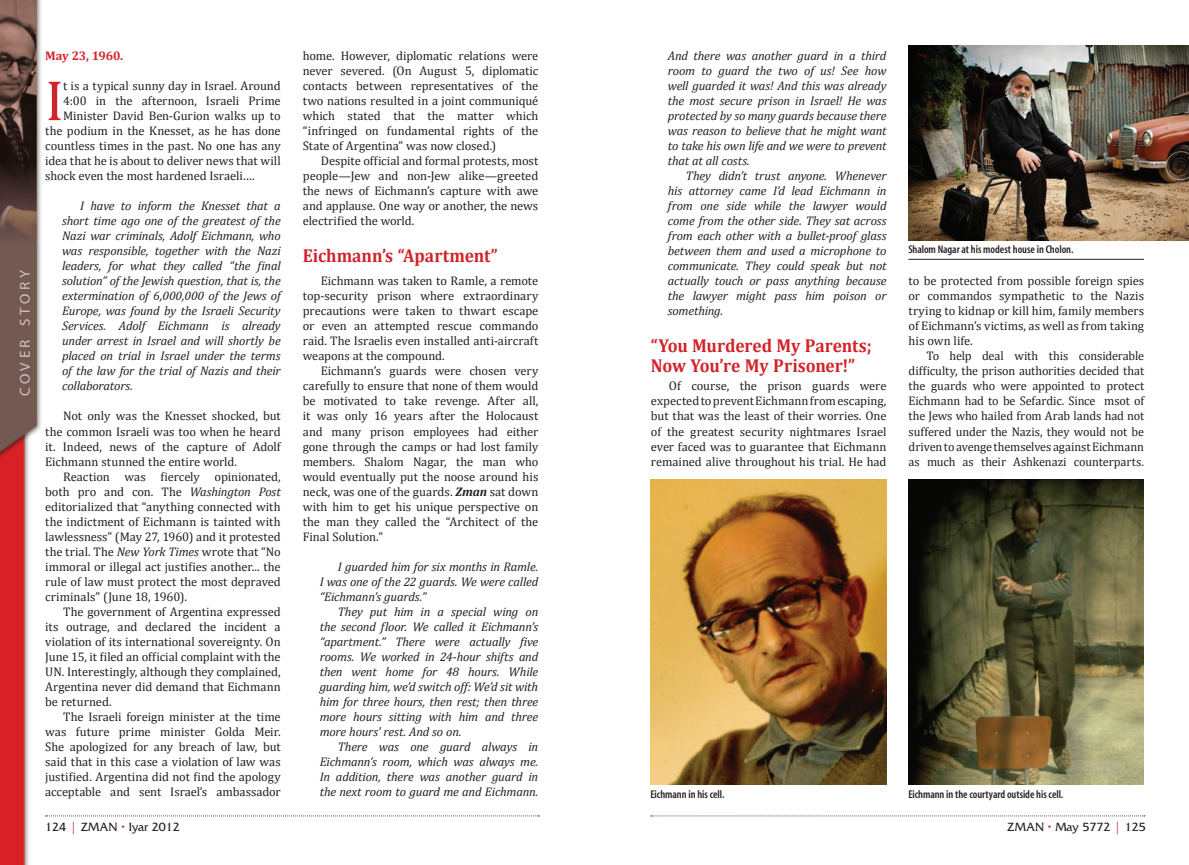
<style>
.page{position:relative;width:1189px;height:865px;background:#fff}
.page>*{position:absolute;margin:0;border:0;box-sizing:border-box;transform-origin:0 0}
.t1{font:57.5px "Cambria";color:#d1232a}
.t2{font:700 18.75px/20px "Cambria";letter-spacing:-.005em;color:#d1232a;scale:.93 1}
.t3{font:14.38px "Myriad";letter-spacing:.225em;color:#fff;scale:1.05 1}
.t4{font:12.5px/15px "Cambria";letter-spacing:-.005em;color:#231f20;text-align:justify}
.t5{font:italic 12.5px/15px "Cambria";letter-spacing:-.015em;color:#231f20;text-align:justify}
.t6{font:12.5px "Friz Quadrata";color:#231f20}
.t7{font:700 12.5px "Cambria";letter-spacing:-.015em;color:#d1232a}
.t8{font:600 condensed 11.25px "Myriad";letter-spacing:-.005em;color:#231f20}
.s1{font-style:italic}
.s2{font-weight:700;font-style:italic}
.s3{color:#d1232a}
</style>
<div class="page">
<img style="left:0;top:0;width:41px;height:864px">
<img style="left:908px;top:45px;width:280px;height:195px">
<img style="left:650px;top:479px;width:235px;height:305px">
<img style="left:908px;top:479px;width:235px;height:305px">
<hr style="left:908px;top:259px;width:235px;height:1px;background:#231f20">
<svg style="left:45px;top:815px;width:494px;height:1px"></svg>
<svg style="left:650px;top:815px;width:494px;height:1px"></svg>
<p class="t3" style="left:18px;top:396px;width:121px;rotate:-90deg">COVER STORY</p>
<p class="t7" style="left:45px;top:48px;width:79px">May 23, 1960.</p>
<h1 class="t1" style="left:45px;top:67px;width:20px">I</h1>
<p class="t4" style="left:63px;top:78px;width:219px">t is a typical sunny day in Israel. Around</p>
<p class="t4" style="left:63px;top:93px;width:219px">4:00 in the afternoon, Israeli Prime</p>
<p class="t4" style="left:63px;top:108px;width:219px">Minister David Ben-Gurion walks up to</p>
<p class="t4" style="left:45px;top:123px;width:237px">the podium in the Knesset, as he has done</p>
<p class="t4" style="left:45px;top:138px;width:237px">countless times in the past. No one has any</p>
<p class="t4" style="left:45px;top:153px;width:237px">idea that he is about to deliver news that will</p>
<p class="t4" style="left:45px;top:168px;width:211px">shock even the most hardened Israeli….</p>
<p class="t5" style="left:62px;top:198px;width:220px;text-indent:18px">I have to inform the Knesset that a short time ago one of the greatest of the Nazi war criminals, Adolf Eichmann, who was responsible, together with the Nazi leaders, for what they called “the final solution” of the Jewish question, that is, the extermination of 6,000,000 of the Jews of Europe, was found by the Israeli Security Services. Adolf Eichmann is already under arrest in Israel and will shortly be placed on trial in Israel under the terms of the law for the trial of Nazis and their collaborators.</p>
<p class="t4" style="left:45px;top:408px;width:237px;text-indent:18px">Not only was the Knesset shocked, but the common Israeli was too when he heard it. Indeed, news of the capture of Adolf Eichmann stunned the entire world.</p>
<p class="t4" style="left:45px;top:468px;width:237px;text-indent:18px">Reaction was fiercely opinionated, both pro and con. The <span class="s1">Washington Post </span>editorialized that “anything connected with the indictment of Eichmann is tainted with lawlessness” (May 27, 1960) and it protested the trial. The <span class="s1">New York Times</span> wrote that “No immoral or illegal act justifies another... the rule of law must protect the most depraved criminals” (June 18, 1960).</p>
<p class="t4" style="left:45px;top:603px;width:237px;text-indent:18px">The government of Argentina expressed its outrage, and declared the incident a violation of its international sovereignty. On June 15, it filed an official complaint with the UN. Interestingly, although they complained, Argentina never did demand that Eichmann be returned.</p>
<p class="t4" style="left:45px;top:708px;width:237px;text-indent:18px">The Israeli foreign minister at the time was future prime minister Golda Meir.<br>She apologized for any breach of law, but said that in this case a violation of law was justified. Argentina did not find the apology acceptable and sent Israel’s ambassador</p>
<p class="t4" style="left:303px;top:48px;width:237px">home. However, diplomatic relations were never severed. (On August 5, diplomatic contacts between representatives of the two nations resulted in a joint communiqué which stated that the matter which “infringed on fundamental rights of the State of Argentina” was now closed.)</p>
<p class="t4" style="left:303px;top:153px;width:237px;text-indent:18px">Despite official and formal protests, most people—Jew and non-Jew alike—greeted the news of Eichmann’s capture with awe and applause. One way or another, the news electrified the world.</p>
<h2 class="t2" style="left:303px;top:245px;width:211px">Eichmann’s “Apartment”</h2>
<p class="t4" style="left:303px;top:273px;width:237px;text-indent:18px">Eichmann was taken to Ramle, a remote top-security prison where extraordinary precautions were taken to thwart escape or even an attempted rescue commando raid. The Israelis even installed anti-aircraft weapons at the compound.</p>
<p class="t4" style="left:303px;top:363px;width:237px;text-indent:18px">Eichmann’s guards were chosen very carefully to ensure that none of them would be motivated to take revenge. After all, it was only 16 years after the Holocaust and many prison employees had either gone through the camps or had lost family members. Shalom Nagar, the man who would eventually put the noose around his neck, was one of the guards. <span class="s2">Zman</span> sat down with him to get his unique perspective on the man they called the “Architect of the Final Solution.”</p>
<p class="t5" style="left:319px;top:558px;width:220px;text-indent:18px">I guarded him for six months in Ramle.<br>I was one of the 22 guards. We were called “Eichmann’s guards.”</p>
<p class="t5" style="left:319px;top:603px;width:220px;text-indent:18px">They put him in a special wing on the second floor. We called it Eichmann’s “apartment.” There were actually five rooms. We worked in 24-hour shifts and then went home for 48 hours. While guarding him, we’d switch off: We’d sit with him for three hours, then rest; then three more hours sitting with him and three more hours' rest. And so on.</p>
<p class="t5" style="left:319px;top:738px;width:220px;text-indent:18px">There was one guard always in Eichmann’s room, which was always me.<br>In addition, there was another guard in the next room to guard me and Eichmann.</p>
<p class="t5" style="left:667px;top:48px;width:220px">And there was another guard in a third room to guard the two of us! See how well guarded it was! And this was already the most secure prison in Israel! He was protected by so many guards because there was reason to believe that he might want to take his own life and we were to prevent that at all costs.</p>
<p class="t5" style="left:667px;top:168px;width:220px;text-indent:18px">They didn’t trust anyone. Whenever his attorney came I’d lead Eichmann in from one side while the lawyer would come from the other side. They sat across from each other with a bullet-proof glass between them and used a microphone to communicate. They could speak but not actually touch or pass anything because the lawyer might pass him poison or something.</p>
<h2 class="t2" style="left:650px;top:335px;width:239px">“You Murdered My Parents;<br>Now You’re My Prisoner!”</h2>
<p class="t4" style="left:650px;top:378px;width:237px;text-indent:18px">Of course, the prison guards were expected to prevent Eichmann from escaping, but that was the least of their worries. One of the greatest security nightmares Israel ever faced was to guarantee that Eichmann remained alive throughout his trial. He had</p>
<p class="t8" style="left:908px;top:243px;width:166px">Shalom Nagar at his modest house in Cholon.</p>
<p class="t4" style="left:908px;top:273px;width:237px">to be protected from possible foreign spies or commandos sympathetic to the Nazis trying to kidnap or kill him, family members of Eichmann’s victims, as well as from taking his own life.</p>
<p class="t4" style="left:908px;top:348px;width:237px;text-indent:18px">To help deal with this considerable difficulty, the prison authorities decided that the guards who were appointed to protect Eichmann had to be Sefardic. Since msot of the Jews who hailed from Arab lands had not suffered under the Nazis, they would not be driven to avenge themselves against Eichmann as much as their Ashkenazi counterparts.</p>
<p class="t8" style="left:650px;top:787px;width:75px">Eichmann in his cell.</p>
<p class="t8" style="left:908px;top:787px;width:156px">Eichmann in the courtyard outside his cell.</p>
<p class="t6" style="left:45px;top:819px;width:136px">124 <span class="s3">|</span> ZMAN <span class="s3">•</span> Iyar 2012</p>
<p class="t6" style="left:1006px;top:819px;width:140px">ZMAN <span class="s3">•</span> May 5772 <span class="s3">|</span> 125</p>
</div>
